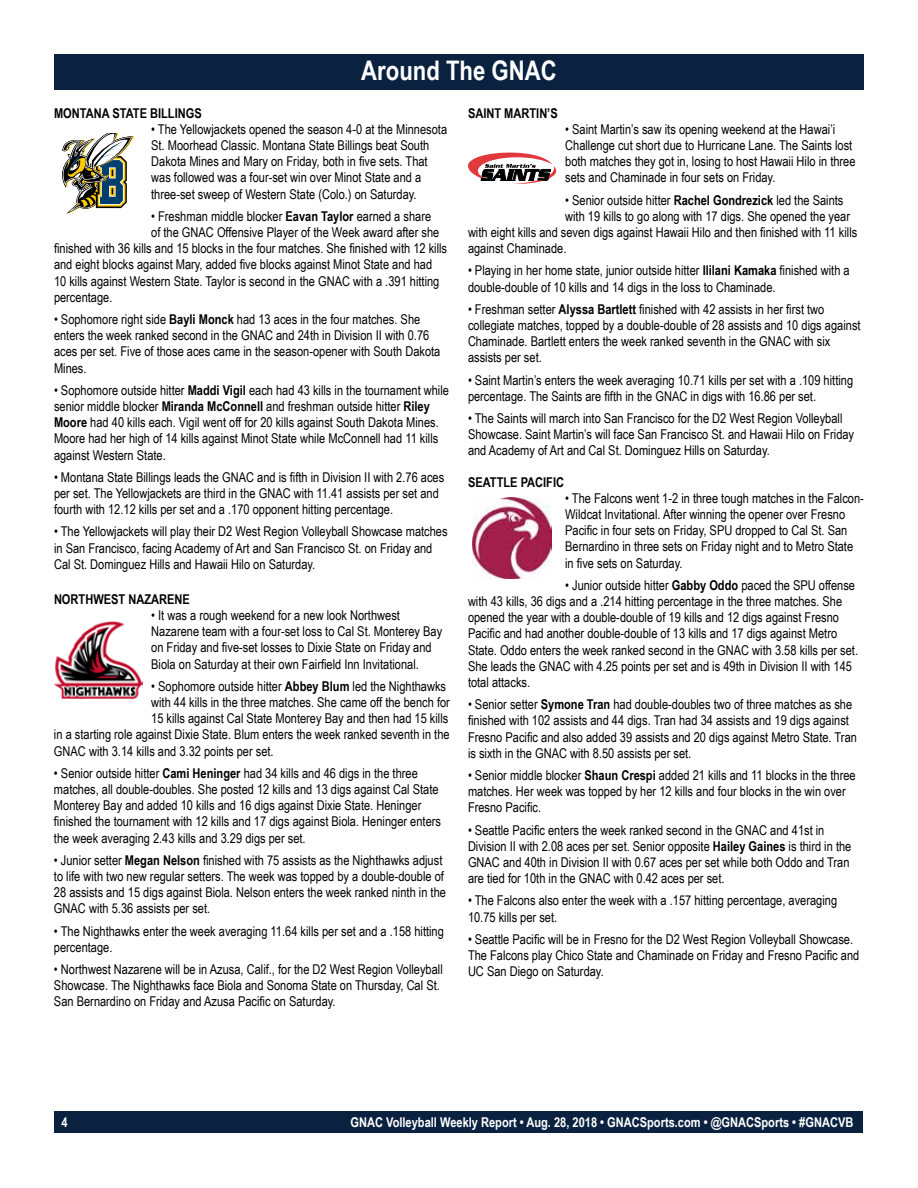
<style>
.page{position:relative;width:918px;height:1188px;background:#fff}
.page>*{position:absolute;margin:0;border:0;box-sizing:border-box;transform-origin:0 0}
.t1{font:700 27px "Arial Narrow";color:#fff}
.t2{font:13.5px/16.2px "Arial Narrow";color:#000}
.t3{font:700 13.5px "Arial Narrow";color:#fff}
.t4{font:700 13.5px "Arial Narrow";color:#000}
.s1{font-weight:700}
</style>
<div class="page">
<div style="left:55px;top:1111px;width:808px;height:22px;background:#0a2240"></div>
<div style="left:54px;top:54px;width:810px;height:36px;background:#0a2240"></div>
<svg style="left:62px;top:133px;width:72px;height:81px"></svg>
<img style="left:54px;top:621px;width:88px;height:78px">
<svg style="left:468px;top:153px;width:88px;height:31px"></svg>
<img style="left:472px;top:498px;width:80px;height:81px">
<h1 class="t1" style="left:361px;top:50px;width:197px">Around The GNAC</h1>
<p class="t4" style="left:54px;top:103px;width:149px">MONTANA STATE BILLINGS</p>
<p class="t2" style="left:151px;top:120px;width:298px">• The Yellowjackets opened the season 4-0 at the Minnesota St. Moorhead Classic. Montana State Billings beat South Dakota Mines and Mary on Friday, both in five sets. That was followed was a four-set win over Minot State and a three-set sweep of Western State (Colo.) on Saturday.</p>
<p class="t2" style="left:151px;top:207px;width:281px">• Freshman middle blocker <span class="s1">Eavan Taylor</span> earned a share</p>
<p class="t2" style="left:151px;top:224px;width:290px">of the GNAC Offensive Player of the Week award after she</p>
<p class="t2" style="left:54px;top:240px;width:395px">finished with 36 kills and 15 blocks in the four matches. She finished with 12 kills</p>
<p class="t2" style="left:54px;top:256px;width:380px">and eight blocks against Mary, added five blocks against Minot State and had</p>
<p class="t2" style="left:54px;top:272px;width:387px">10 kills against Western State. Taylor is second in the GNAC with a .391 hitting</p>
<p class="t2" style="left:54px;top:288px;width:60px">percentage.</p>
<p class="t2" style="left:54px;top:311px;width:388px">• Sophomore right side <span class="s1">Bayli Monck</span> had 13 aces in the four matches. She enters the week ranked second in the GNAC and 24th in Division II with 0.76 aces per set. Five of those aces came in the season-opener with South Dakota Mines.</p>
<p class="t2" style="left:54px;top:381px;width:397px">• Sophomore outside hitter <span class="s1">Maddi Vigil</span> each had 43 kills in the tournament while senior middle blocker <span class="s1">Miranda McConnell</span> and freshman outside hitter <span class="s1">Riley Moore</span> had 40 kills each. Vigil went off for 20 kills against South Dakota Mines.<br>Moore had her high of 14 kills against Minot State while McConnell had 11 kills against Western State.</p>
<p class="t2" style="left:54px;top:468px;width:392px">• Montana State Billings leads the GNAC and is fifth in Division II with 2.76 aces per set. The Yellowjackets are third in the GNAC with 11.41 assists per set and fourth with 12.12 kills per set and a .170 opponent hitting percentage.</p>
<p class="t2" style="left:54px;top:523px;width:395px">• The Yellowjackets will play their D2 West Region Volleyball Showcase matches in San Francisco, facing Academy of Art and San Francisco St. on Friday and<br>Cal St. Dominguez Hills and Hawaii Hilo on Saturday.</p>
<p class="t4" style="left:54px;top:589px;width:137px">NORTHWEST NAZARENE</p>
<p class="t2" style="left:151px;top:607px;width:293px">• It was a rough weekend for a new look Northwest Nazarene team with a four-set loss to Cal St. Monterey Bay on Friday and five-set losses to Dixie State on Friday and Biola on Saturday at their own Fairfield Inn Invitational.</p>
<p class="t2" style="left:151px;top:677px;width:296px">• Sophomore outside hitter <span class="s1">Abbey Blum</span> led the Nighthawks</p>
<p class="t2" style="left:151px;top:694px;width:300px">with 44 kills in the three matches. She came off the bench for</p>
<p class="t2" style="left:151px;top:710px;width:299px">15 kills against Cal State Monterey Bay and then had 15 kills</p>
<p class="t2" style="left:54px;top:726px;width:397px">in a starting role against Dixie State. Blum enters the week ranked seventh in the</p>
<p class="t2" style="left:54px;top:742px;width:221px">GNAC with 3.14 kills and 3.32 points per set.</p>
<p class="t2" style="left:54px;top:764px;width:389px">• Senior outside hitter <span class="s1">Cami Heninger</span> had 34 kills and 46 digs in the three matches, all double-doubles. She posted 12 kills and 13 digs against Cal State Monterey Bay and added 10 kills and 16 digs against Dixie State. Heninger finished the tournament with 12 kills and 17 digs against Biola. Heninger enters the week averaging 2.43 kills and 3.29 digs per set.</p>
<p class="t2" style="left:54px;top:851px;width:393px">• Junior setter <span class="s1">Megan Nelson</span> finished with 75 assists as the Nighthawks adjust to life with two new regular setters. The week was topped by a double-double of 28 assists and 15 digs against Biola. Nelson enters the week ranked ninth in the GNAC with 5.36 assists per set.</p>
<p class="t2" style="left:54px;top:922px;width:391px">• The Nighthawks enter the week averaging 11.64 kills per set and a .158 hitting percentage.</p>
<p class="t2" style="left:54px;top:961px;width:390px">• Northwest Nazarene will be in Azusa, Calif., for the D2 West Region Volleyball<br>Showcase. The Nighthawks face Biola and Sonoma State on Thursday, Cal St.<br>San Bernardino on Friday and Azusa Pacific on Saturday.</p>
<p class="t4" style="left:468px;top:103px;width:91px">SAINT MARTIN’S</p>
<p class="t2" style="left:565px;top:120px;width:292px">• Saint Martin’s saw its opening weekend at the Hawai’i Challenge cut short due to Hurricane Lane. The Saints lost both matches they got in, losing to host Hawaii Hilo in three sets and Chaminade in four sets on Friday.</p>
<p class="t2" style="left:565px;top:191px;width:280px">• Senior outside hitter <span class="s1">Rachel Gondrezick</span> led the Saints</p>
<p class="t2" style="left:565px;top:207px;width:286px">with 19 kills to go along with 17 digs. She opened the year</p>
<p class="t2" style="left:468px;top:224px;width:391px">with eight kills and seven digs against Hawaii Hilo and then finished with 11 kills</p>
<p class="t2" style="left:468px;top:240px;width:100px">against Chaminade.</p>
<p class="t2" style="left:468px;top:262px;width:383px">• Playing in her home state, junior outside hitter <span class="s1">Ililani Kamaka</span> finished with a double-double of 10 kills and 14 digs in the loss to Chaminade.</p>
<p class="t2" style="left:468px;top:300px;width:394px">• Freshman setter <span class="s1">Alyssa Bartlett</span> finished with 42 assists in her first two collegiate matches, topped by a double-double of 28 assists and 10 digs against Chaminade. Bartlett enters the week ranked seventh in the GNAC with six assists per set.</p>
<p class="t2" style="left:468px;top:371px;width:387px">• Saint Martin’s enters the week averaging 10.71 kills per set with a .109 hitting percentage. The Saints are fifth in the GNAC in digs with 16.86 per set.</p>
<p class="t2" style="left:468px;top:410px;width:388px">• The Saints will march into San Francisco for the D2 West Region Volleyball<br>Showcase. Saint Martin’s will face San Francisco St. and Hawaii Hilo on Friday and Academy of Art and Cal St. Dominguez Hills on Saturday.</p>
<p class="t4" style="left:468px;top:472px;width:98px">SEATTLE PACIFIC</p>
<p class="t2" style="left:565px;top:489px;width:300px">• The Falcons went 1-2 in three tough matches in the Falcon-Wildcat Invitational. After winning the opener over Fresno Pacific in four sets on Friday, SPU dropped to Cal St. San Bernardino in three sets on Friday night and to Metro State in five sets on Saturday.</p>
<p class="t2" style="left:468px;top:576px;width:392px;text-indent:97px">• Junior outside hitter <span class="s1">Gabby Oddo</span> paced the SPU offense with 43 kills, 36 digs and a .214 hitting percentage in the three matches. She opened the year with a double-double of 19 kills and 12 digs against Fresno Pacific and had another double-double of 13 kills and 17 digs against Metro State. Oddo enters the week ranked second in the GNAC with 3.58 kills per set.<br>She leads the GNAC with 4.25 points per set and is 49th in Division II with 145 total attacks.</p>
<p class="t2" style="left:468px;top:696px;width:390px">• Senior setter <span class="s1">Symone Tran</span> had double-doubles two of three matches as she finished with 102 assists and 44 digs. Tran had 34 assists and 19 digs against Fresno Pacific and also added 39 assists and 20 digs against Metro State. Tran is sixth in the GNAC with 8.50 assists per set.</p>
<p class="t2" style="left:468px;top:767px;width:389px">• Senior middle blocker <span class="s1">Shaun Crespi</span> added 21 kills and 11 blocks in the three matches. Her week was topped by her 12 kills and four blocks in the win over<br>Fresno Pacific.</p>
<p class="t2" style="left:468px;top:821px;width:385px">• Seattle Pacific enters the week ranked second in the GNAC and 41st in Division II with 2.08 aces per set. Senior opposite <span class="s1">Hailey Gaines</span> is third in the GNAC and 40th in Division II with 0.67 aces per set while both Oddo and Tran are tied for 10th in the GNAC with 0.42 aces per set.</p>
<p class="t2" style="left:468px;top:892px;width:371px">• The Falcons also enter the week with a .157 hitting percentage, averaging<br>10.75 kills per set.</p>
<p class="t2" style="left:468px;top:930px;width:393px">• Seattle Pacific will be in Fresno for the D2 West Region Volleyball Showcase.<br>The Falcons play Chico State and Chaminade on Friday and Fresno Pacific and<br>UC San Diego on Saturday.</p>
<p class="t3" style="left:61px;top:1112px;width:8px">4</p>
<p class="t3" style="left:351px;top:1112px;width:504px">GNAC Volleyball Weekly Report • Aug. 28, 2018 • GNACSports.com • @GNACSports • #GNACVB</p>
</div>
